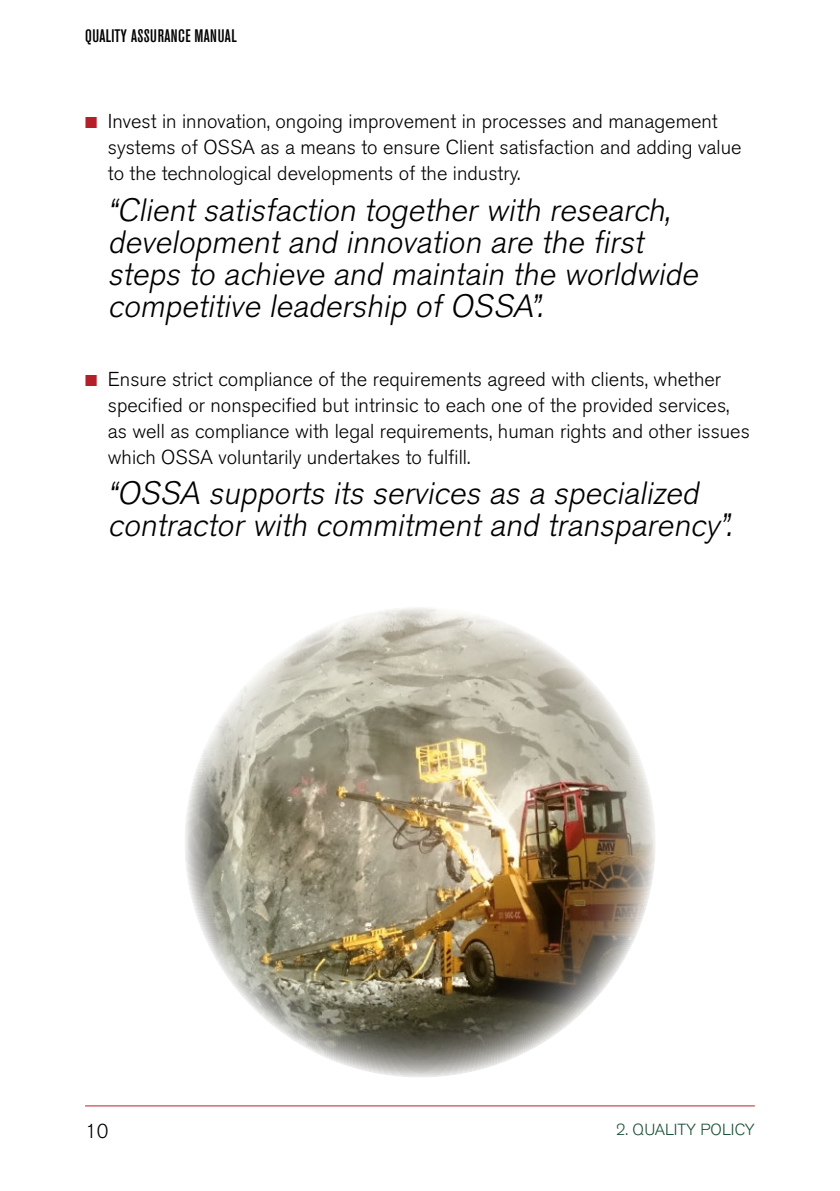
<style>
.page{position:relative;width:840px;height:1191px;background:#fff}
.page>*{position:absolute;margin:0;border:0;box-sizing:border-box;transform-origin:0 0}
.cita{font:italic 300 32px/32px "Akzidenz Grotesk BE";color:#000}
.t1{font:300 20px/26px "Akzidenz Grotesk BE";color:#000}
.t2{font:500 condensed 18px "Akzidenz Grotesk BE";letter-spacing:.02em;color:#000}
.t3{font:300 16px "Akzidenz Grotesk BE";color:#1a5036}
.s1{color:#b51f28}
</style>
<div class="page">
<img style="left:184px;top:606px;width:471px;height:471px;border-radius:235px">
<hr style="left:85px;top:1105px;width:669px;height:1px;background:#b51f28">
<p class="t2" style="left:85px;top:26px;width:153px">QUALITY ASSURANCE MANUAL</p>
<p class="t1" style="left:108px;top:109px;width:634px;text-indent:-23px"><span class="s1">■</span> Invest in innovation, ongoing improvement in processes and management systems of OSSA as a means to ensure Client satisfaction and adding value to the technological developments of the industry.</p>
<p class="cita" style="left:108px;top:194px;width:598px">“Client satisfaction together with research, development and innovation are the first steps to achieve and maintain the worldwide competitive leadership of OSSA”.</p>
<p class="t1" style="left:108px;top:366px;width:643px;text-indent:-23px"><span class="s1">■</span> Ensure strict compliance of the requirements agreed with clients, whether specified or nonspecified but intrinsic to each one of the provided services, as well as compliance with legal requirements, human rights and other issues which OSSA voluntarily undertakes to fulfill.</p>
<p class="cita" style="left:108px;top:478px;width:631px">“OSSA supports its services as a specialized contractor with commitment and transparency”.</p>
<p class="t1" style="left:85px;top:1118px;width:25px">10</p>
<p class="t3" style="left:616px;top:1120px;width:140px">2. QUALITY POLICY</p>
</div>
